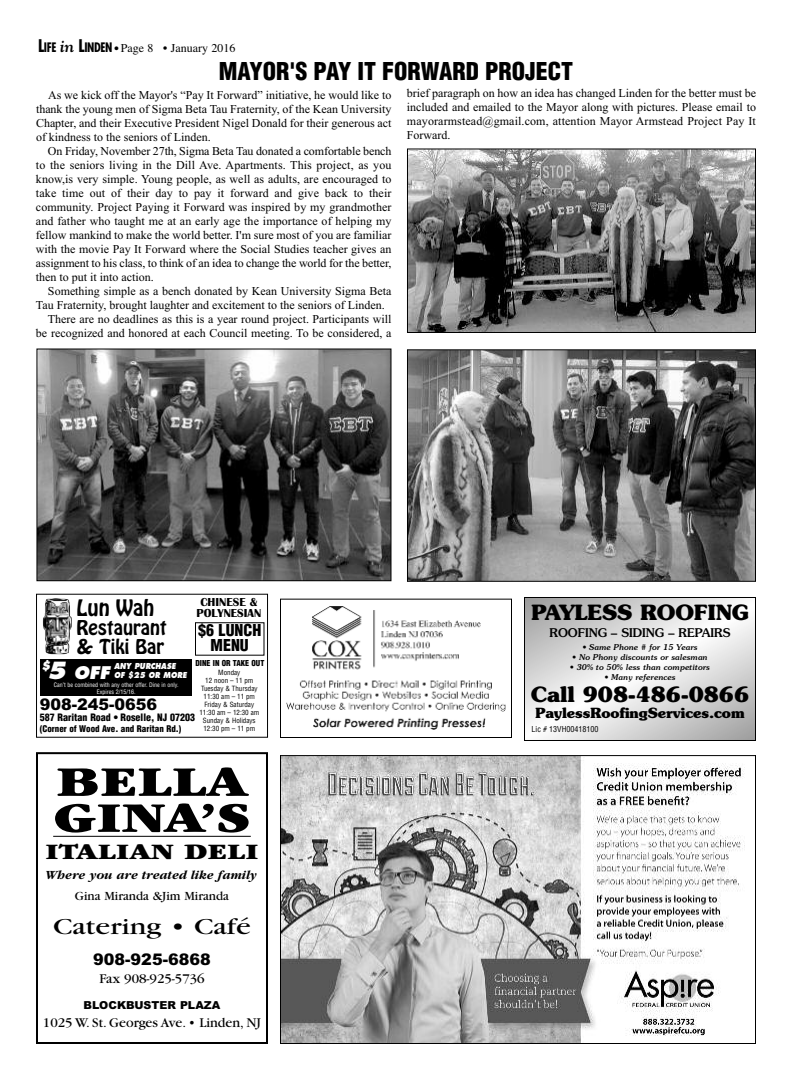
<style>
.page{position:relative;width:792px;height:1080px;background:#fff}
.page>*{position:absolute;margin:0;border:0;box-sizing:border-box;transform-origin:0 0}
.t1{font:900 44px/36px "Garamond";color:#000;scale:1.25 1}
.t2{font:900 condensed 24px "Helvetica";color:#000}
.t3{font:24px "Garamond";color:#000;scale:1.25 1}
.t4{font:900 23px "Garamond";color:#000;scale:1.25 1}
.t5{font:700 21px "Souvenir";color:#000}
.t6{font:20px "Hobo Std";color:#000}
.t7{font:18px/19px "Hobo Std";color:#000}
.t8{font:italic 800 17px "Futura";color:#fff}
.t9{font:900 16px "Arial";color:#000}
.t10{font:900 condensed 16px/15px "Helvetica";color:#000;text-align:center}
.t11{font:14px "Garamond";color:#000}
.t12{font:700 14px "Souvenir";color:#000}
.t13{font:italic 700 13px "Garamond";color:#000}
.t14{font:13px "Garamond";color:#000}
.t15{font:12px/14px "Times New Roman";color:#000;text-align:justify}
.t16{font:12px "Times";color:#000}
.t17{font:500 12px "Souvenir";color:#000}
.t18{font:700 12px/11px "Britannic";color:#000;text-align:center}
.t19{font:900 11px "Arial";color:#000}
.t20{font:900 condensed 10px "Helvetica";color:#000}
.t21{font:900 condensed 9px "Helvetica";color:#000}
.t22{font:italic 500 8px "Souvenir";color:#000}
.t23{font:italic 800 8px/9px "Futura";color:#fff;scale:.87 1}
.t24{font:condensed 8px "Helvetica";color:#000}
.t25{font:900 condensed 8px "Helvetica";color:#000}
.t26{font:condensed 7px/8px "Helvetica";color:#000;text-align:center}
.t27{font:condensed 6px/7px "Helvetica";color:#fff;text-align:center}
.s1{font-family:"Futura";font-weight:700;font-stretch:condensed;font-size:17px}
.s2{font-family:"Futura";font-weight:700;font-stretch:condensed;font-size:12.8px}
.s3{font-family:"Goudy";font-weight:700;font-style:italic;font-size:17px}
.s4{font-family:"Futura";font-weight:700;font-stretch:condensed;font-size:10px}
.s5{font-size:23px}
</style>
<div class="page">
<img style="left:409px;top:150px;width:345px;height:181px">
<div style="left:407px;top:148px;width:349px;height:185px;border:1px solid #000"></div>
<img style="left:38px;top:351px;width:351px;height:228px">
<div style="left:36px;top:349px;width:355px;height:232px;border:1px solid #000"></div>
<img style="left:409px;top:351px;width:345px;height:229px">
<div style="left:407px;top:349px;width:349px;height:233px;border:1px solid #000"></div>
<div style="left:36px;top:752px;width:232px;height:292px;border:2px solid #000"></div>
<hr style="left:53px;top:836px;width:198px;height:1px;background:#000">
<div style="left:36px;top:594px;width:232px;height:144px;border:1px solid #000"></div>
<img style="left:42px;top:598px;width:30px;height:57px">
<div style="left:40px;top:659px;width:151px;height:37px;background:#000"></div>
<img style="left:286px;top:606px;width:220px;height:124px">
<div style="left:280px;top:599px;width:232px;height:139px;border:1px solid #000"></div>
<svg style="left:526px;top:599px;width:228px;height:140px"></svg>
<div style="left:524px;top:597px;width:232px;height:144px;border:1px solid #000"></div>
<img style="left:282px;top:757px;width:463px;height:285px">
<div style="left:280px;top:755px;width:476px;height:289px;border:1px solid #000"></div>
<p class="t16" style="left:38px;top:41px;width:199px"><span class="s1">L</span><span class="s2">IFE</span> <span class="s3">in</span> <span class="s1">L</span><span class="s2">INDEN</span> <span class="s4">•</span> Page 8 • January 2016</p>
<h2 class="t2" style="left:219px;top:58px;width:356px">MAYOR'S PAY IT FORWARD PROJECT</h2>
<p class="t15" style="left:36px;top:88px;width:357px;text-indent:12px">As we kick off the Mayor's “Pay It Forward” initiative, he would like to thank the young men of Sigma Beta Tau Fraternity, of the Kean University Chapter, and their Executive President Nigel Donald for their generous act of kindness to the seniors of Linden.</p>
<p class="t15" style="left:36px;top:144px;width:357px;text-indent:12px">On Friday, November 27th, Sigma Beta Tau donated a comfortable bench to the seniors living in the Dill Ave. Apartments. This project, as you know,is very simple. Young people, as well as adults, are encouraged to take time out of their day to pay it forward and give back to their community. Project Paying it Forward was inspired by my grandmother and father who taught me at an early age the importance of helping my fellow mankind to make the world better. I'm sure most of you are familiar with the movie Pay It Forward where the Social Studies teacher gives an assignment to his class, to think of an idea to change the world for the better, then to put it into action.</p>
<p class="t15" style="left:48px;top:284px;width:345px">Something simple as a bench donated by Kean University Sigma Beta</p>
<p class="t15" style="left:36px;top:298px;width:350px">Tau Fraternity, brought laughter and excitement to the seniors of Linden.</p>
<p class="t15" style="left:48px;top:312px;width:345px">There are no deadlines as this is a year round project. Participants will</p>
<p class="t15" style="left:36px;top:326px;width:357px">be recognized and honored at each Council meeting. To be considered, a</p>
<p class="t15" style="left:407px;top:86px;width:351px">brief paragraph on how an idea has changed Linden for the better must be included and emailed to the Mayor along with pictures. Please email to mayorarmstead@gmail.com, attention Mayor Armstead Project Pay It Forward.</p>
<h3 class="t6" style="left:77px;top:599px;width:79px">Lun Wah</h3>
<h3 class="t7" style="left:77px;top:620px;width:92px">Restaurant &amp; Tiki Bar</h3>
<p class="t18" style="left:197px;top:597px;width:66px">CHINESE &amp;<br>POLYNESIAN</p>
<h3 class="t10" style="left:198px;top:623px;width:65px">$6 LUNCH<br>MENU</h3>
<p class="t25" style="left:196px;top:659px;width:70px">DINE IN OR TAKE OUT</p>
<h3 class="t8" style="left:41px;top:665px;width:70px"><sup>$</sup><span class="s5">5</span> OFF</h3>
<p class="t27" style="left:54px;top:682px;width:126px">Can’t be combined with any other offer. Dine in only.<br>Expires 2/15/16.</p>
<p class="t23" style="left:114px;top:662px;width:85px">ANY PURCHASE<br>OF $25 OR MORE</p>
<p class="t26" style="left:199px;top:669px;width:61px">Monday<br>12 noon – 11 pm<br>Tuesday &amp; Thursday<br>11:30 am – 11 pm<br>Friday &amp; Saturday<br>11:30 am – 12:30 am<br>Sunday &amp; Holidays<br>12:30 pm – 11 pm</p>
<h3 class="t9" style="left:40px;top:695px;width:119px">908-245-0656</h3>
<p class="t20" style="left:40px;top:712px;width:157px">587 Raritan Road • Roselle, NJ 07203</p>
<p class="t21" style="left:40px;top:724px;width:143px">(Corner of Wood Ave. and Raritan Rd.)</p>
<h1 class="t1" style="left:53px;top:768px;width:160px">BELLA<br>GINA’S</h1>
<h3 class="t4" style="left:45px;top:844px;width:173px">ITALIAN DELI</h3>
<p class="t13" style="left:46px;top:867px;width:213px">Where you are treated like family</p>
<p class="t14" style="left:75px;top:891px;width:156px">Gina Miranda &amp;Jim Miranda</p>
<h2 class="t3" style="left:53px;top:918px;width:160px">Catering • Café</h2>
<h3 class="t9" style="left:93px;top:950px;width:119px">908-925-6868</h3>
<p class="t11" style="left:99px;top:974px;width:107px">Fax 908-925-5736</p>
<p class="t19" style="left:84px;top:999px;width:138px">BLOCKBUSTER PLAZA</p>
<p class="t11" style="left:43px;top:1018px;width:220px">1025 W. St. Georges Ave. • Linden, NJ</p>
<h3 class="t5" style="left:531px;top:601px;width:219px">PAYLESS ROOFING</h3>
<p class="t17" style="left:550px;top:626px;width:182px">ROOFING – SIDING – REPAIRS</p>
<p class="t22" style="left:582px;top:643px;width:117px">• Same Phone # for 15 Years</p>
<p class="t22" style="left:572px;top:653px;width:137px">• No Phony discounts or salesman</p>
<p class="t22" style="left:570px;top:663px;width:142px">• 30% to 50% less than competitors</p>
<p class="t22" style="left:604px;top:673px;width:73px">• Many references</p>
<h3 class="t5" style="left:531px;top:683px;width:220px">Call 908-486-0866</h3>
<p class="t12" style="left:536px;top:705px;width:210px">PaylessRoofingServices.com</p>
<p class="t24" style="left:532px;top:725px;width:69px">Lic # 13VH00418100</p>
</div>
